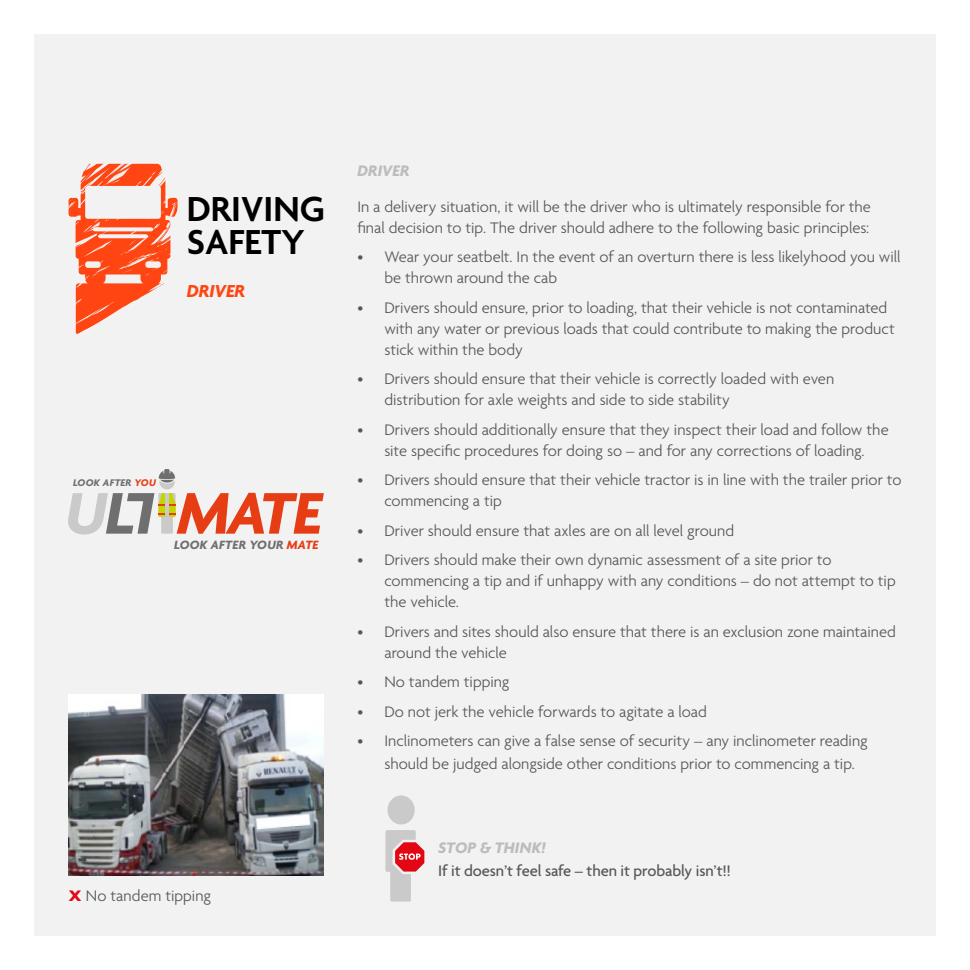
<style>
.page{position:relative;width:970px;height:970px;background:#fff}
.page>*{position:absolute;margin:0;border:0;box-sizing:border-box;transform-origin:0 0}
.t1{font:600 37.5px/33.3px "Agenda";color:#000}
.t2{font:italic 700 18.75px "Agenda";color:#ff4612}
.t3{font:300 16.5px/21px "Agenda";color:#575756}
.t4{font:500 16.5px "Agenda";letter-spacing:-.005em;color:#575756}
.t5{font:italic 700 16.5px "Agenda";letter-spacing:.01em;color:#bcbcbc}
.t6{font:italic 700 13.05px "Agenda";letter-spacing:.02em;color:#706f6f}
.t7{font:italic 700 10.5px "Agenda";letter-spacing:.025em;color:#706f6f}
.s1{color:#e73d14}
.s2{font-weight:700;color:#e30613}
</style>
<div class="page">
<div style="left:34px;top:34px;width:901px;height:901px;background:#f2f2f2"></div>
<svg style="left:69px;top:164px;width:108px;height:170px"></svg>
<svg style="left:385px;top:830px;width:39px;height:71px"></svg>
<div style="left:387px;top:795px;width:28px;height:29px;background:#cacaca;border-radius:50%"></div>
<img style="left:68px;top:694px;width:255px;height:181px">
<svg style="left:68px;top:469px;width:256px;height:65px"></svg>
<h1 class="t1" style="left:187px;top:195px;width:140px">DRIVING<br>SAFETY</h1>
<p class="t2" style="left:187px;top:281px;width:60px">DRIVER</p>
<p class="t7" style="left:73px;top:477px;width:84px">LOOK AFTER <span class="s1">YOU</span></p>
<p class="t6" style="left:174px;top:537px;width:146px">LOOK AFTER YOUR <span class="s1">MATE</span></p>
<p class="t3" style="left:68px;top:886px;width:144px"><span class="s2">X</span> No tandem tipping</p>
<p class="t5" style="left:357px;top:161px;width:54px">DRIVER</p>
<p class="t3" style="left:357px;top:197px;width:515px">In a delivery situation, it will be the driver who is ultimately responsible for the final decision to tip. The driver should adhere to the following basic principles:</p>
<p class="t3" style="left:384px;top:247px;width:517px;text-indent:-27px">• Wear your seatbelt. In the event of an overturn there is less likelyhood you will be thrown around the cab</p>
<p class="t3" style="left:384px;top:298px;width:512px;text-indent:-27px">• Drivers should ensure, prior to loading, that their vehicle is not contaminated with any water or previous loads that could contribute to making the product stick within the body</p>
<p class="t3" style="left:384px;top:369px;width:451px;text-indent:-27px">• Drivers should ensure that their vehicle is correctly loaded with even distribution for axle weights and side to side stability</p>
<p class="t3" style="left:357px;top:420px;width:533px;text-align:center">• Drivers should additionally ensure that they inspect their load and follow the site specific procedures for doing so – and for any corrections of loading.</p>
<p class="t3" style="left:384px;top:470px;width:518px;text-indent:-27px">• Drivers should ensure that their vehicle tractor is in line with the trailer prior to commencing a tip</p>
<p class="t3" style="left:357px;top:521px;width:378px">• Driver should ensure that axles are on all level ground</p>
<p class="t3" style="left:384px;top:550px;width:513px;text-indent:-27px">• Drivers should make their own dynamic assessment of a site prior to commencing a tip and if unhappy with any conditions – do not attempt to tip the vehicle.</p>
<p class="t3" style="left:384px;top:622px;width:513px;text-indent:-27px">• Drivers and sites should also ensure that there is an exclusion zone maintained around the vehicle</p>
<p class="t3" style="left:357px;top:672px;width:154px">• No tandem tipping</p>
<p class="t3" style="left:357px;top:702px;width:351px">• Do not jerk the vehicle forwards to agitate a load</p>
<p class="t3" style="left:384px;top:730px;width:485px;line-height:22.5px;text-indent:-27px">• Inclinometers can give a false sense of security – any inclinometer reading should be judged alongside other conditions prior to commencing a tip.</p>
<p class="t5" style="left:438px;top:839px;width:109px">STOP &amp; THINK!</p>
<p class="t4" style="left:438px;top:861px;width:294px">If it doesn’t feel safe – then it probably isn’t!!</p>
</div>
